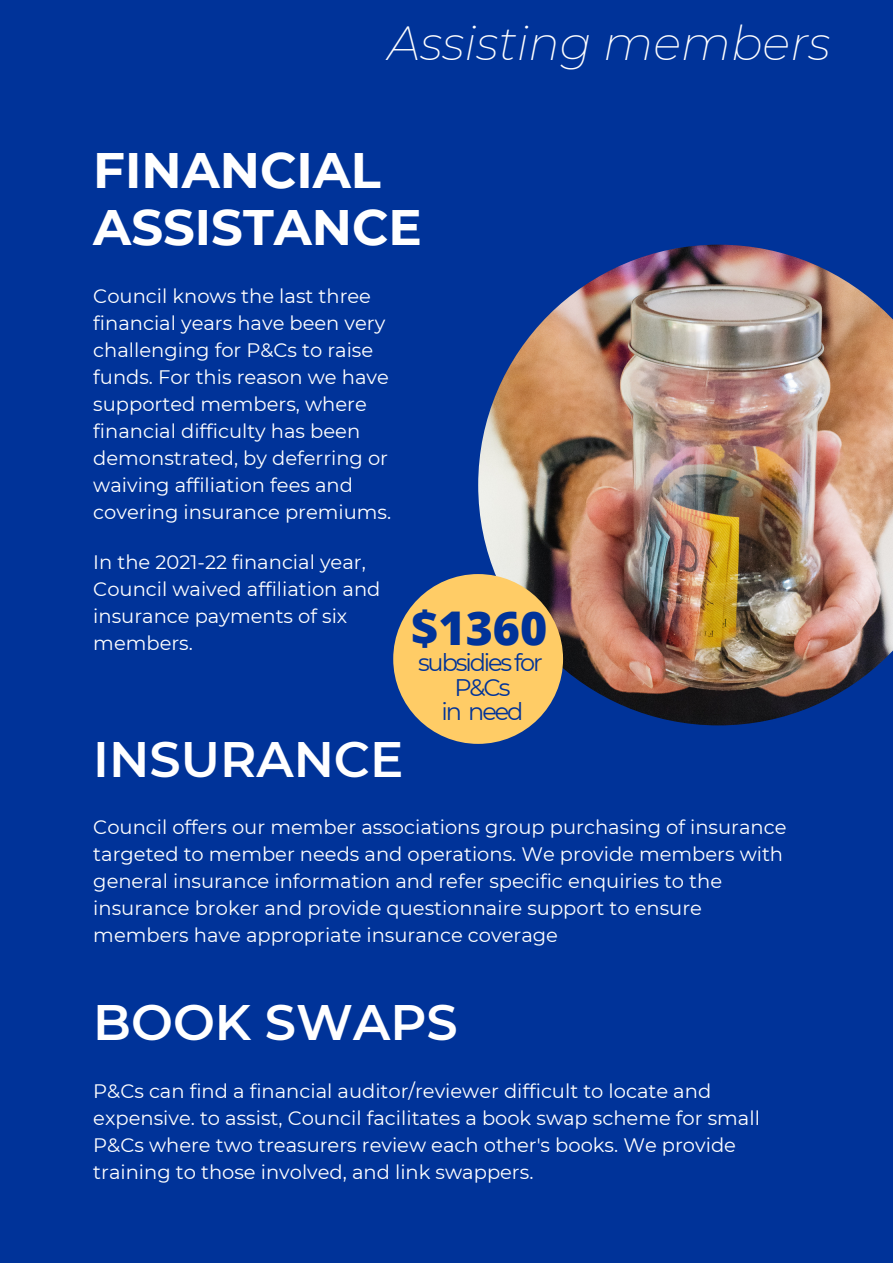
<style>
.page{position:relative;width:893px;height:1264px;background:#fff}
.page>*{position:absolute;margin:0;border:0;box-sizing:border-box;transform-origin:0 0}
.t1{font:700 49.8px/57.3px "Montserrat";color:#fff}
.t2{font:600 49.8px "Montserrat";color:#fff}
.t3{font:italic 200 46.8px "Montserrat";color:#fff}
.t4{font:800 46.5px "Open Sans";color:#039}
.t5{font:24px/24.8px "Montserrat";letter-spacing:-.09em;color:#039;text-align:center}
.t6{font:19.5px/27px "Montserrat";color:#fff}
</style>
<div class="page">
<div style="left:0;top:0;width:892px;height:1262px;background:#039"></div>
<img style="left:478px;top:245px;width:414px;height:480px">
<div style="left:393px;top:574px;width:170px;height:170px;background:#fc6;border-radius:50%"></div>
<h2 class="t3" style="left:388px;top:15px;width:444px">Assisting members</h2>
<h1 class="t1" style="left:93px;top:141px;width:330px">FINANCIAL<br>ASSISTANCE</h1>
<p class="t6" style="left:93px;top:283px;width:299px">Council knows the last three financial years have been very challenging for P&amp;Cs to raise funds. For this reason we have supported members, where financial difficulty has been demonstrated, by deferring or waiving affiliation fees and covering insurance premiums.</p>
<p class="t6" style="left:93px;top:548px;width:288px">In the 2021-22 financial year,<br>Council waived affiliation and insurance payments of six members.</p>
<h1 class="t2" style="left:93px;top:728px;width:311px">INSURANCE</h1>
<h3 class="t4" style="left:411px;top:595px;width:138px">$1360</h3>
<p class="t5" style="left:418px;top:650px;width:126px">subsidies for<br>P&amp;Cs<br>in need</p>
<p class="t6" style="left:93px;top:813px;width:694px">Council offers our member associations group purchasing of insurance targeted to member needs and operations. We provide members with general insurance information and refer specific enquiries to the insurance broker and provide questionnaire support to ensure members have appropriate insurance coverage</p>
<h1 class="t2" style="left:93px;top:992px;width:366px">BOOK SWAPS</h1>
<p class="t6" style="left:93px;top:1077px;width:668px">P&amp;Cs can find a financial auditor/reviewer difficult to locate and expensive. to assist, Council facilitates a book swap scheme for small P&amp;Cs where two treasurers review each other's books. We provide training to those involved, and link swappers.</p>
</div>
